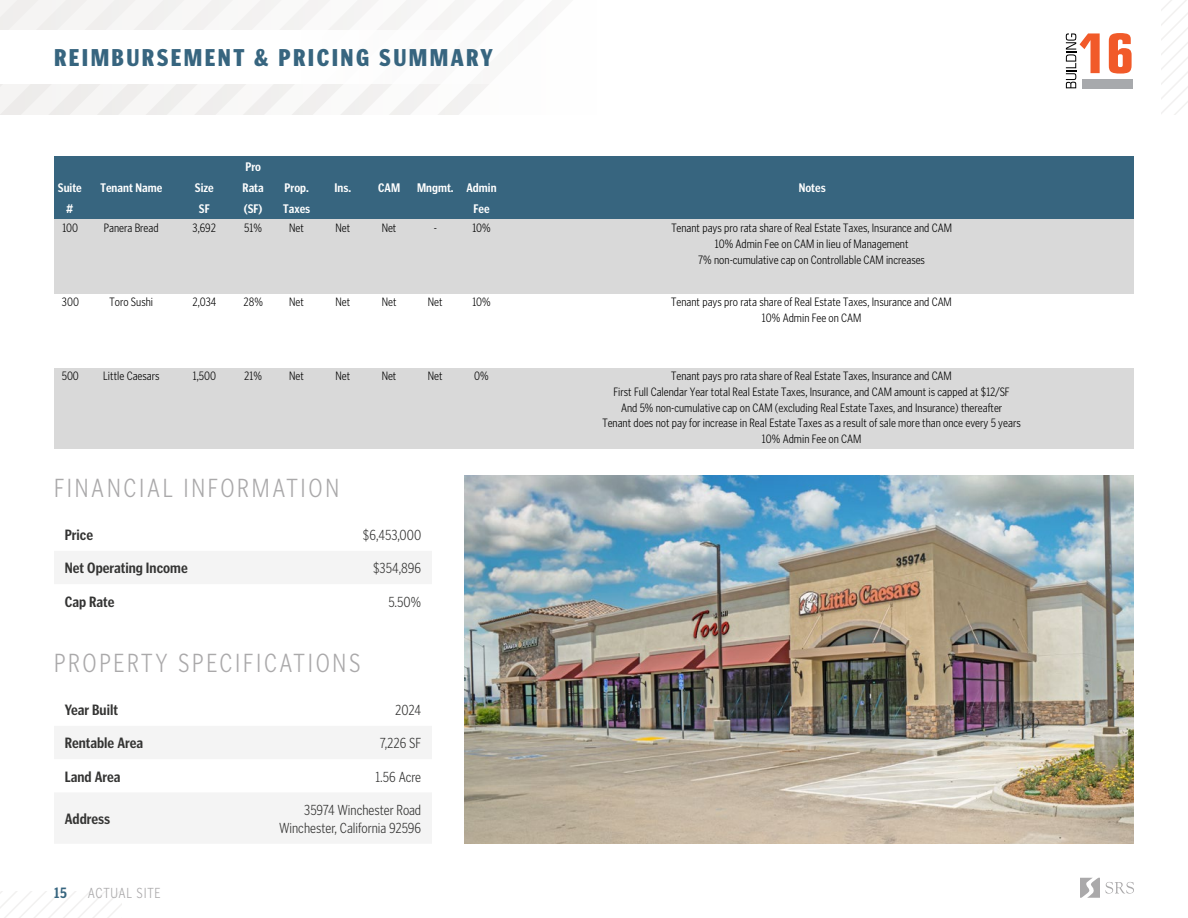
<style>
.page{position:relative;width:1188px;height:918px;background:#fff}
.page>*{position:absolute;margin:0;border:0;box-sizing:border-box;transform-origin:0 0}
.t1{font:300 27px "Poynter Gothic Text Cond";letter-spacing:.1em;color:#aaa9aa}
.t2{font:900 24px "Poynter Gothic Text Cond";letter-spacing:.1em;color:#37657f}
.t3{font:300 15px/18px "Poynter Gothic Text Cond";color:#343433;text-align:right}
.t4{font:700 15px "Poynter Gothic Text Cond";color:#343433}
.t5{font:300 15px "Poynter Gothic Text Cond";letter-spacing:.05em;color:#aaa9aa}
.t6{font:700 15px "Poynter Gothic Text Cond";color:#37657f}
.t7{font:300 12.45px/15.8px "Poynter Gothic Text Cond";color:#000;text-align:center}
.t8{font:700 12.45px "Poynter Gothic Text Cond";color:#fff}
</style>
<div class="page">
<svg style="left:0;top:891px;width:122px;height:27px"></svg>
<svg style="left:1080px;top:878px;width:54px;height:20px"></svg>
<svg style="left:0;top:0;width:538px;height:115px"></svg>
<svg style="left:1161px;top:0;width:27px;height:115px"></svg>
<div style="left:0;top:30px;width:594px;height:54px;background:#fff"></div>
<div style="left:54px;top:157px;width:1080px;height:63px;background:#37657f"></div>
<div style="left:54px;top:220px;width:1080px;height:74px;background:#d9d9d9"></div>
<div style="left:54px;top:368px;width:1080px;height:80px;background:#d9d9d9"></div>
<div style="left:54px;top:551px;width:378px;height:33px;background:#f4f4f4"></div>
<svg style="left:54px;top:726px;width:378px;height:117px;fill:#f4f4f4"></svg>
<svg style="left:1066px;top:33px;width:34px;height:55px"></svg>
<svg style="left:1109px;top:33px;width:23px;height:41px"></svg>
<div style="left:1082px;top:79px;width:50px;height:9px;background:#a7a9ac"></div>
<img style="left:464px;top:476px;width:670px;height:368px">
<h2 class="t2" style="left:54px;top:44px;width:440px">REIMBURSEMENT &amp; PRICING SUMMARY</h2>
<p class="t8" style="left:245px;top:160px;width:17px">Pro</p>
<p class="t8" style="left:58px;top:181px;width:26px">Suite</p>
<p class="t8" style="left:100px;top:181px;width:64px">Tenant Name</p>
<p class="t8" style="left:195px;top:181px;width:20px">Size</p>
<p class="t8" style="left:243px;top:181px;width:23px">Rata</p>
<p class="t8" style="left:285px;top:181px;width:26px">Prop.</p>
<p class="t8" style="left:334px;top:181px;width:18px">Ins.</p>
<p class="t8" style="left:378px;top:181px;width:23px">CAM</p>
<p class="t8" style="left:417px;top:181px;width:81px">Mngmt. Admin</p>
<p class="t8" style="left:799px;top:181px;width:28px">Notes</p>
<p class="t8" style="left:66px;top:202px;width:9px">#</p>
<p class="t8" style="left:199px;top:202px;width:12px">SF</p>
<p class="t8" style="left:244px;top:202px;width:68px">(SF) Taxes</p>
<p class="t8" style="left:473px;top:202px;width:18px">Fee</p>
<p class="t7" style="left:62px;top:220px;width:17px">100</p>
<p class="t7" style="left:104px;top:220px;width:56px">Panera Bread</p>
<p class="t7" style="left:193px;top:220px;width:25px">3,692</p>
<p class="t7" style="left:244px;top:220px;width:19px">51%</p>
<p class="t7" style="left:289px;top:220px;width:16px">Net</p>
<p class="t7" style="left:336px;top:220px;width:16px">Net</p>
<p class="t7" style="left:382px;top:220px;width:16px">Net</p>
<p class="t7" style="left:434px;top:220px;width:5px">-</p>
<p class="t7" style="left:472px;top:220px;width:20px">10%</p>
<p class="t7" style="left:671px;top:220px;width:282px">Tenant pays pro rata share of Real Estate Taxes, Insurance and CAM<br>10% Admin Fee on CAM in lieu of Management<br>7% non-cumulative cap on Controllable CAM increases</p>
<p class="t7" style="left:62px;top:294px;width:19px">300</p>
<p class="t7" style="left:110px;top:294px;width:45px">Toro Sushi</p>
<p class="t7" style="left:193px;top:294px;width:25px">2,034</p>
<p class="t7" style="left:243px;top:294px;width:21px">28%</p>
<p class="t7" style="left:289px;top:294px;width:16px">Net</p>
<p class="t7" style="left:336px;top:294px;width:16px">Net</p>
<p class="t7" style="left:382px;top:294px;width:16px">Net</p>
<p class="t7" style="left:428px;top:294px;width:16px">Net</p>
<p class="t7" style="left:472px;top:294px;width:20px">10%</p>
<p class="t7" style="left:671px;top:294px;width:282px">Tenant pays pro rata share of Real Estate Taxes, Insurance and CAM<br>10% Admin Fee on CAM</p>
<p class="t7" style="left:62px;top:368px;width:19px">500</p>
<p class="t7" style="left:103px;top:368px;width:58px">Little Caesars</p>
<p class="t7" style="left:193px;top:368px;width:25px">1,500</p>
<p class="t7" style="left:244px;top:368px;width:19px">21%</p>
<p class="t7" style="left:289px;top:368px;width:16px">Net</p>
<p class="t7" style="left:336px;top:368px;width:16px">Net</p>
<p class="t7" style="left:382px;top:368px;width:16px">Net</p>
<p class="t7" style="left:428px;top:368px;width:16px">Net</p>
<p class="t7" style="left:474px;top:368px;width:16px">0%</p>
<p class="t7" style="left:602px;top:368px;width:420px">Tenant pays pro rata share of Real Estate Taxes, Insurance and CAM<br>First Full Calendar Year total Real Estate Taxes, Insurance, and CAM amount is capped at $12/SF<br>And 5% non-cumulative cap on CAM (excluding Real Estate Taxes, and Insurance) thereafter<br>Tenant does not pay for increase in Real Estate Taxes as a result of sale more than once every 5 years 10% Admin Fee on CAM</p>
<h1 class="t1" style="left:54px;top:473px;width:287px">FINANCIAL INFORMATION</h1>
<p class="t4" style="left:65px;top:527px;width:30px">Price</p>
<p class="t3" style="left:363px;top:526px;width:60px">$6,453,000</p>
<p class="t4" style="left:65px;top:560px;width:124px">Net Operating Income</p>
<p class="t3" style="left:373px;top:559px;width:50px">$354,896</p>
<p class="t4" style="left:65px;top:593px;width:51px">Cap Rate</p>
<p class="t3" style="left:388px;top:593px;width:34px">5.50%</p>
<h1 class="t1" style="left:54px;top:648px;width:308px">PROPERTY SPECIFICATIONS</h1>
<p class="t4" style="left:65px;top:702px;width:55px">Year Built</p>
<p class="t3" style="left:395px;top:701px;width:27px">2024</p>
<p class="t4" style="left:65px;top:735px;width:80px">Rentable Area</p>
<p class="t3" style="left:380px;top:734px;width:43px">7,226 SF</p>
<p class="t4" style="left:65px;top:768px;width:57px">Land Area</p>
<p class="t3" style="left:376px;top:768px;width:47px">1.56 Acre</p>
<p class="t4" style="left:65px;top:811px;width:47px">Address</p>
<p class="t3" style="left:279px;top:801px;width:144px">35974 Winchester Road<br>Winchester, California 92596</p>
<p class="t6" style="left:54px;top:884px;width:14px">15</p>
<p class="t5" style="left:88px;top:885px;width:74px">ACTUAL SITE</p>
</div>
